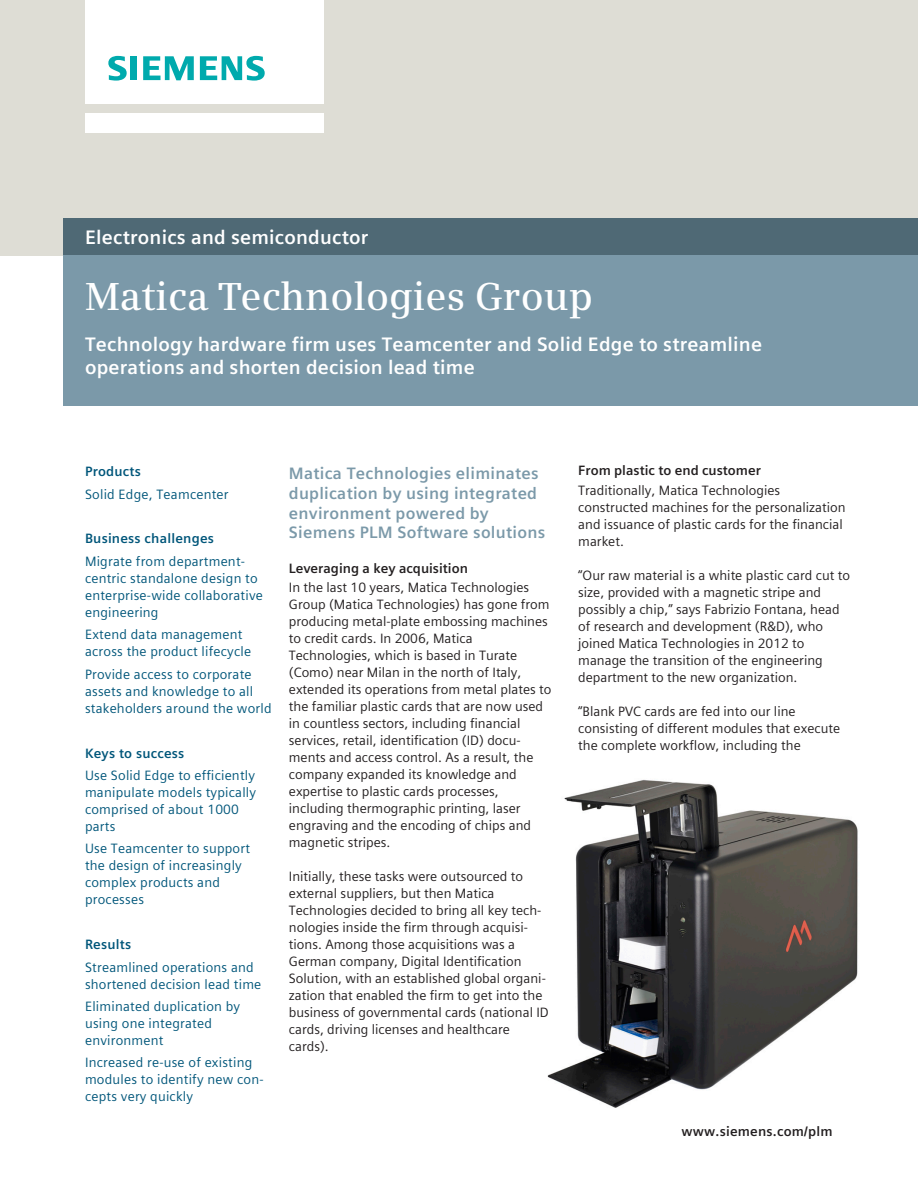
<style>
.page{position:relative;width:918px;height:1188px;background:#fff}
.page>*{position:absolute;margin:0;border:0;box-sizing:border-box;transform-origin:0 0}
.Company_name__26pt_S{font:600 39px "Siemens Serif";color:#fff}
.Subhead__13pt_5_5mm{font:700 19.5px/23.4px "Siemens Sans Global";letter-spacing:.01em;color:#fff}
.Industry_name{font:700 19.5px "Siemens Sans Global";letter-spacing:.01em;color:#fff}
.Body_lead_text{font:700 16.5px/19.8px "Siemens Sans Global";letter-spacing:.015em;color:#7b99a9}
.Body_text{font:13.5px/17px "Siemens Sans Global";color:#231f20}
.Side_bar_text{font:13.5px/17px "Siemens Sans Global";letter-spacing:.015em;color:#00567a}
.Body_subhead{font:700 13.5px "Siemens Sans Global";color:#231f20}
.Side_bar_head{font:700 13.5px "Siemens Sans Global";letter-spacing:.015em;color:#00567a}
.cover_url{font:700 13.5px "Siemens Sans Global";letter-spacing:.015em;color:#231f20}
</style>
<div class="page">
<img style="left:547px;top:779px;width:311px;height:329px">
<div style="left:0;top:0;width:918px;height:255px;background:#deddd5"></div>
<div style="left:85px;top:113px;width:238px;height:19px;background:#fff"></div>
<div style="left:85px;top:0;width:238px;height:104px;background:#fff"></div>
<svg style="left:108px;top:56px;width:19px;height:25px"></svg>
<div style="left:130px;top:56px;width:7px;height:24px;background:#00aaad"></div>
<svg style="left:143px;top:56px;width:51px;height:24px"></svg>
<svg style="left:200px;top:56px;width:65px;height:25px"></svg>
<div style="left:64px;top:218px;width:854px;height:37px;background:#4f6975"></div>
<div style="left:64px;top:255px;width:854px;height:151px;background:#7b99a9"></div>
<p class="Industry_name" style="left:85px;top:222px;width:285px">Electronics and semiconductor</p>
<p class="Company_name__26pt_S" style="left:85px;top:274px;width:510px">Matica Technologies Group</p>
<p class="Subhead__13pt_5_5mm" style="left:85px;top:333px;width:678px">Technology hardware firm uses Teamcenter and Solid Edge to streamline operations and shorten decision lead time</p>
<p class="Side_bar_head" style="left:85px;top:461px;width:57px">Products</p>
<p class="Side_bar_text" style="left:85px;top:486px;width:145px">Solid Edge, Teamcenter</p>
<p class="Side_bar_head" style="left:85px;top:528px;width:131px">Business challenges</p>
<p class="Side_bar_text" style="left:85px;top:553px;width:179px">Migrate from department&shy;centric standalone design to enterprise-wide collaborative engineering</p>
<p class="Side_bar_text" style="left:85px;top:626px;width:168px">Extend data management across the product lifecycle</p>
<p class="Side_bar_text" style="left:85px;top:666px;width:188px">Provide access to corporate assets and knowledge to all stakeholders around the world</p>
<p class="Side_bar_head" style="left:85px;top:742px;width:101px">Keys to success</p>
<p class="Side_bar_text" style="left:85px;top:767px;width:173px">Use Solid Edge to efficiently manipulate models typically comprised of about 1000 parts</p>
<p class="Side_bar_text" style="left:85px;top:840px;width:166px">Use Teamcenter to support the design of increasingly complex products and processes</p>
<p class="Side_bar_head" style="left:85px;top:934px;width:48px">Results</p>
<p class="Side_bar_text" style="left:85px;top:959px;width:178px">Streamlined operations and shortened decision lead time</p>
<p class="Side_bar_text" style="left:85px;top:998px;width:157px">Eliminated duplication by using one integrated environment</p>
<p class="Side_bar_text" style="left:85px;top:1054px;width:180px">Increased re-use of existing modules to identify new con&shy;cepts very quickly</p>
<p class="Body_lead_text" style="left:289px;top:464px;width:258px">Matica Technologies eliminates duplication by using integrated environment powered by<br>Siemens PLM Software solutions</p>
<p class="Body_subhead" style="left:289px;top:558px;width:181px">Leveraging a key acquisition</p>
<p class="Body_text" style="left:289px;top:579px;width:264px">In the last 10 years, Matica Technologies Group (Matica Technologies) has gone from producing metal-plate embossing machines to credit cards. In 2006, Matica Technologies, which is based in Turate (Como) near Milan in the north of Italy, extended its operations from metal plates to the familiar plastic cards that are now used in countless sectors, including financial services, retail, identification (ID) docu&shy;ments and access control. As a result, the company expanded its knowledge and expertise to plastic cards processes, including thermographic printing, laser engraving and the encoding of chips and magnetic stripes.</p>
<p class="Body_text" style="left:289px;top:868px;width:261px">Initially, these tasks were outsourced to external suppliers, but then Matica Technologies decided to bring all key tech&shy;nologies inside the firm through acquisi&shy;tions. Among those acquisitions was a German company, Digital Identification Solution, with an established global organi&shy;zation that enabled the firm to get into the business of governmental cards (national ID cards, driving licenses and healthcare cards).</p>
<p class="Body_subhead" style="left:578px;top:460px;width:184px">From plastic to end customer</p>
<p class="Body_text" style="left:578px;top:482px;width:269px">Traditionally, Matica Technologies constructed machines for the personalization and issuance of plastic cards for the financial market.</p>
<p class="Body_text" style="left:578px;top:567px;width:273px">“Our raw material is a white plastic card cut to size, provided with a magnetic stripe and possibly a chip,” says Fabrizio Fontana, head of research and development (R&amp;D), who joined Matica Technologies in 2012 to manage the transition of the engineering department to the new organization.</p>
<p class="Body_text" style="left:578px;top:703px;width:263px">“Blank PVC cards are fed into our line consisting of different modules that execute the complete workflow, including the</p>
<p class="cover_url" style="left:681px;top:1121px;width:153px">www.siemens.com/plm</p>
</div>
